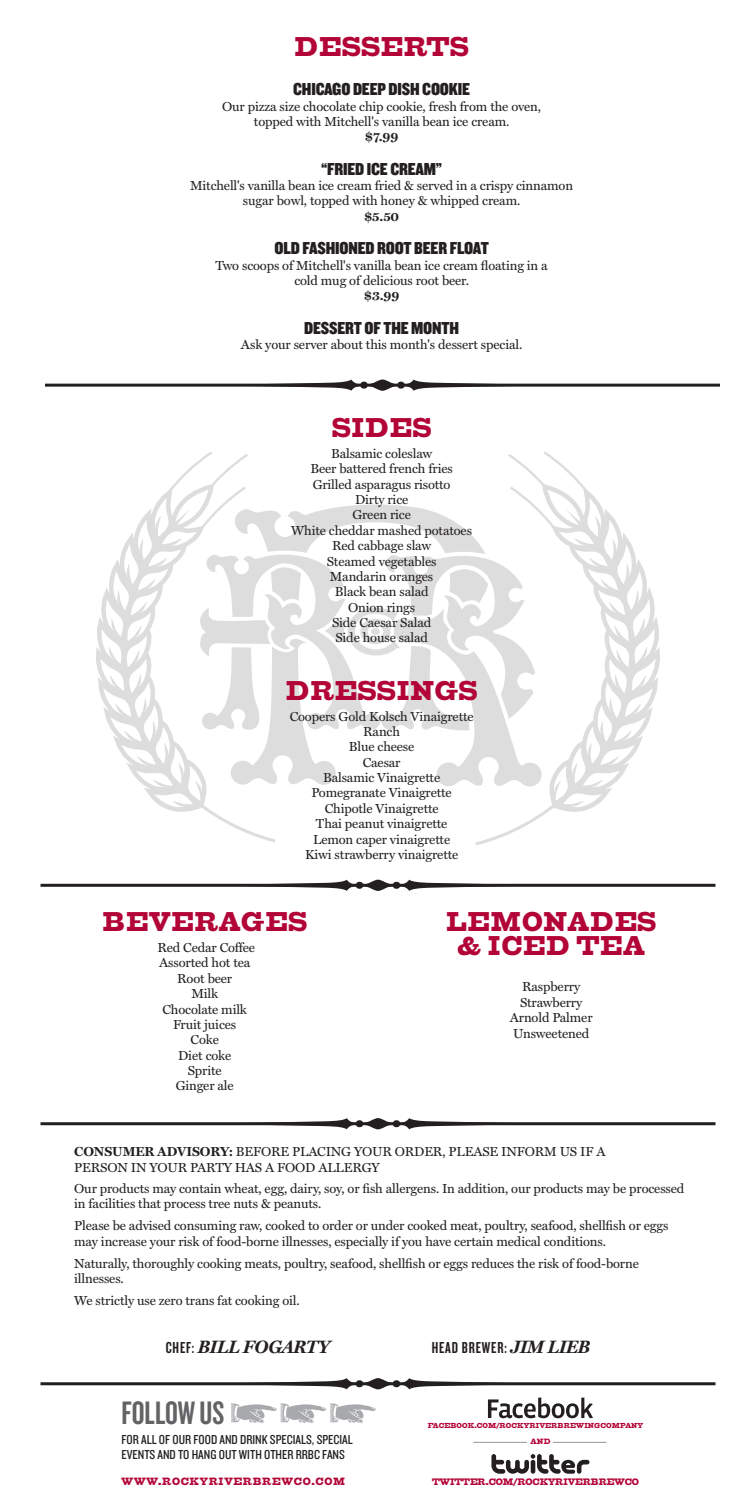
<style>
.page{position:relative;width:756px;height:1512px;background:#fff}
.page>*{position:absolute;margin:0;border:0;box-sizing:border-box;transform-origin:0 0}
.Item_name{font:33.75px "Knockout HTF48 Featherweight";color:#636366}
.Course{font:27px/24px "Giza One Five";letter-spacing:.03em;color:#b30437;text-align:center}
.Item_name-2{font:18px "Knockout HTF70 Full Welterwt";letter-spacing:-.01em;color:#231f20}
.Body{font:italic 700 18px "Miller Text";letter-spacing:-.01em;color:#231f20}
.Body-2{font:16.5px "Knockout HTF48 Featherweight";letter-spacing:.05em;color:#231f20}
.Item_name-3{font:13.5px/15.8px "Knockout HTF29 Junior Liteweight";color:#231f20}
.Body-3{font:13.2px/15.3px "Miller Text";letter-spacing:-.01em;color:#231f20}
.Body-4{font:700 13.2px "Miller Text";color:#231f20}
.Course-2{font:10.5px "Giza One Five";letter-spacing:.07em;color:#b30437}
.Course-3{font:9.3px "Giza One Five";letter-spacing:-.005em;color:#b30437}
.Course-4{font:7.65px "Giza One Five";color:#b30437}
.Course-5{font:7.2px "Giza One Five";letter-spacing:.015em;color:#b30437}
.s1{font-weight:700}
.s2{font-family:"Knockout HTF48 Featherweight";font-weight:400;font-style:normal;font-size:16.5px}
.s3{font-family:"Miller Text";font-weight:700;font-style:italic;font-size:18px}
</style>
<div class="page">
<svg style="left:174px;top:451px;width:74px;height:33px"></svg>
<svg style="left:508px;top:451px;width:74px;height:33px"></svg>
<svg style="left:96px;top:484px;width:564px;height:361px"></svg>
<hr style="left:45px;top:384px;width:675px;height:3px;background:#231f20">
<svg style="left:248px;top:380px;width:269px;height:11px"></svg>
<hr style="left:40px;top:884px;width:676px;height:3px;background:#231f20">
<svg style="left:244px;top:880px;width:268px;height:11px"></svg>
<hr style="left:40px;top:1382px;width:676px;height:3px;background:#231f20">
<svg style="left:244px;top:1378px;width:268px;height:11px"></svg>
<hr style="left:40px;top:1122px;width:676px;height:3px;background:#231f20">
<svg style="left:244px;top:1118px;width:268px;height:11px"></svg>
<svg style="left:488px;top:1398px;width:105px;height:20px"></svg>
<svg style="left:491px;top:1454px;width:99px;height:20px"></svg>
<hr style="left:473px;top:1442px;width:54px;height:1px;background:#939598">
<hr style="left:553px;top:1442px;width:53px;height:1px;background:#939598">
<svg style="left:231px;top:1403px;width:145px;height:20px"></svg>
<p class="Course" style="left:295px;top:36px;width:176px">DESSERTS</p>
<p class="Item_name-2" style="left:293px;top:80px;width:178px">CHICAGO DEEP DISH COOKIE</p>
<p class="Body-3" style="left:222px;top:98px;width:321px;text-align:center">Our pizza size chocolate chip cookie, fresh from the oven, topped with Mitchell's vanilla bean ice cream.</p>
<p class="Body-4" style="left:365px;top:129px;width:35px">$7.99</p>
<p class="Item_name-2" style="left:321px;top:159px;width:122px">“FRIED ICE CREAM”</p>
<p class="Body-3" style="left:190px;top:178px;width:385px;text-align:center">Mitchell's vanilla bean ice cream fried &amp; served in a crispy cinnamon sugar bowl, topped with honey &amp; whipped cream.</p>
<p class="Body-4" style="left:364px;top:208px;width:37px">$5.50</p>
<p class="Item_name-2" style="left:274px;top:239px;width:216px">OLD FASHIONED ROOT BEER FLOAT</p>
<p class="Body-3" style="left:216px;top:257px;width:334px;text-align:center">Two scoops of Mitchell's vanilla bean ice cream floating in a cold mug of delicious root beer.</p>
<p class="Body-4" style="left:364px;top:288px;width:37px">$3.99</p>
<p class="Item_name-2" style="left:304px;top:318px;width:156px">DESSERT OF THE MONTH</p>
<p class="Body-3" style="left:241px;top:337px;width:283px">Ask your server about this month's dessert special.</p>
<p class="Course" style="left:332px;top:416px;width:101px">SIDES</p>
<p class="Body-3" style="left:331px;top:446px;width:103px">Balsamic coleslaw</p>
<p class="Body-3" style="left:311px;top:461px;width:144px">Beer battered french fries</p>
<p class="Body-3" style="left:313px;top:476px;width:139px">Grilled asparagus risotto</p>
<p class="Body-3" style="left:355px;top:492px;width:55px">Dirty rice</p>
<p class="Body-3" style="left:352px;top:507px;width:60px">Green rice</p>
<p class="Body-3" style="left:291px;top:523px;width:182px">White cheddar mashed potatoes</p>
<p class="Body-3" style="left:332px;top:538px;width:101px">Red cabbage slaw</p>
<p class="Body-3" style="left:327px;top:553px;width:111px">Steamed vegetables</p>
<p class="Body-3" style="left:330px;top:569px;width:105px">Mandarin oranges</p>
<p class="Body-3" style="left:335px;top:584px;width:95px">Black bean salad</p>
<p class="Body-3" style="left:348px;top:599px;width:69px">Onion rings</p>
<p class="Body-3" style="left:332px;top:615px;width:101px">Side Caesar Salad</p>
<p class="Body-3" style="left:335px;top:630px;width:94px">Side house salad</p>
<p class="Course" style="left:286px;top:679px;width:193px">DRESSINGS</p>
<p class="Body-3" style="left:290px;top:708px;width:185px">Coopers Gold Kolsch Vinaigrette</p>
<p class="Body-3" style="left:363px;top:724px;width:38px">Ranch</p>
<p class="Body-3" style="left:349px;top:739px;width:67px">Blue cheese</p>
<p class="Body-3" style="left:363px;top:754px;width:39px">Caesar</p>
<p class="Body-3" style="left:323px;top:770px;width:119px">Balsamic Vinaigrette</p>
<p class="Body-3" style="left:312px;top:785px;width:142px">Pomegranate Vinaigrette</p>
<p class="Body-3" style="left:325px;top:801px;width:115px">Chipotle Vinaigrette</p>
<p class="Body-3" style="left:316px;top:816px;width:133px">Thai peanut vinaigrette</p>
<p class="Body-3" style="left:313px;top:831px;width:139px">Lemon caper vinaigrette</p>
<p class="Body-3" style="left:305px;top:847px;width:155px">Kiwi strawberry vinaigrette</p>
<p class="Course" style="left:102px;top:910px;width:206px">BEVERAGES</p>
<p class="Body-3" style="left:157px;top:940px;width:99px">Red Cedar Coffee</p>
<p class="Body-3" style="left:159px;top:955px;width:93px">Assorted hot tea</p>
<p class="Body-3" style="left:177px;top:971px;width:56px">Root beer</p>
<p class="Body-3" style="left:191px;top:986px;width:28px">Milk</p>
<p class="Body-3" style="left:162px;top:1001px;width:86px">Chocolate milk</p>
<p class="Body-3" style="left:173px;top:1017px;width:64px">Fruit juices</p>
<p class="Body-3" style="left:191px;top:1032px;width:30px">Coke</p>
<p class="Body-3" style="left:178px;top:1047px;width:55px">Diet coke</p>
<p class="Body-3" style="left:188px;top:1063px;width:35px">Sprite</p>
<p class="Body-3" style="left:176px;top:1078px;width:59px">Ginger ale</p>
<p class="Course" style="left:446px;top:910px;width:212px">LEMONADES &amp; ICED TEA</p>
<p class="Body-3" style="left:522px;top:979px;width:60px">Raspberry</p>
<p class="Body-3" style="left:520px;top:995px;width:64px">Strawberry</p>
<p class="Body-3" style="left:510px;top:1010px;width:84px">Arnold Palmer</p>
<p class="Body-3" style="left:513px;top:1025px;width:78px">Unsweetened</p>
<p class="Body-3" style="left:74px;top:1144px;width:533px"><span class="s1">CONSUMER ADVISORY:</span> BEFORE PLACING YOUR ORDER, PLEASE INFORM US IF A<br>PERSON IN YOUR PARTY HAS A FOOD ALLERGY</p>
<p class="Body-3" style="left:74px;top:1180px;width:612px">Our products may contain wheat, egg, dairy, soy, or fish allergens. In addition, our products may be processed in facilities that process tree nuts &amp; peanuts.</p>
<p class="Body-3" style="left:74px;top:1218px;width:596px">Please be advised consuming raw, cooked to order or under cooked meat, poultry, seafood, shellfish or eggs may increase your risk of food-borne illnesses, especially if you have certain medical conditions.</p>
<p class="Body-3" style="left:74px;top:1255px;width:566px">Naturally, thoroughly cooking meats, poultry, seafood, shellfish or eggs reduces the risk of food-borne illnesses.</p>
<p class="Body-3" style="left:74px;top:1293px;width:227px">We strictly use zero trans fat cooking oil.</p>
<p class="Body" style="left:166px;top:1336px;width:166px"><span class="s2">CHEF:</span> BILL FOGARTY</p>
<p class="Body-2" style="left:432px;top:1339px;width:160px">HEAD BREWER: <span class="s3">JIM LIEB</span></p>
<p class="Item_name" style="left:121px;top:1395px;width:104px">FOLLOW US</p>
<p class="Item_name-3" style="left:121px;top:1432px;width:233px">FOR ALL OF OUR FOOD AND DRINK SPECIALS, SPECIAL<br>EVENTS AND TO HANG OUT WITH OTHER RRBC FANS</p>
<p class="Course-5" style="left:428px;top:1421px;width:217px">FACEBOOK.COM/ROCKYRIVERBREWINGCOMPANY</p>
<p class="Course-4" style="left:530px;top:1437px;width:22px">AND</p>
<p class="Course-2" style="left:121px;top:1475px;width:225px">WWW.ROCKYRIVERBREWCO.COM</p>
<p class="Course-3" style="left:432px;top:1476px;width:208px">TWITTER.COM/ROCKYRIVERBREWCO</p>
</div>
